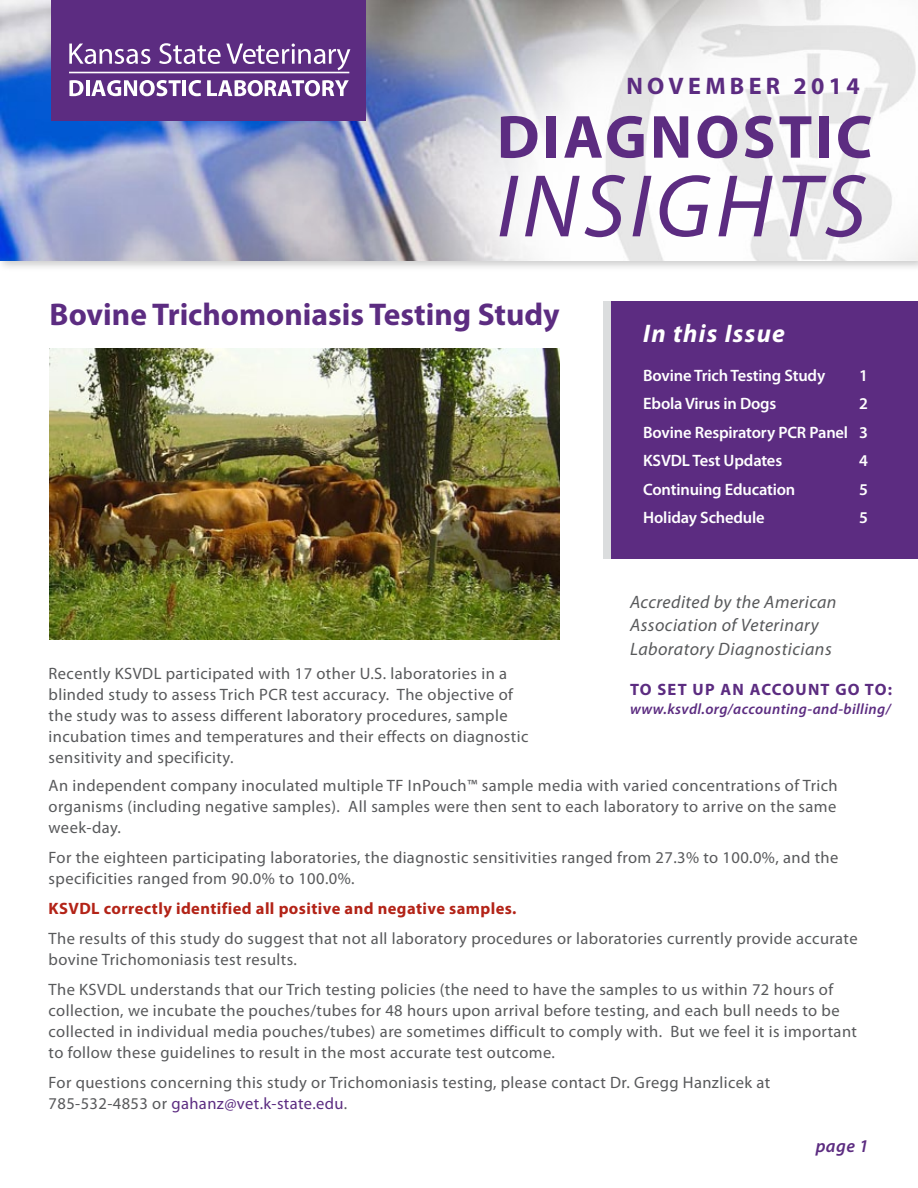
<style>
.page{position:relative;width:918px;height:1188px;background:#fff}
.page>*{position:absolute;margin:0;border:0;box-sizing:border-box;transform-origin:0 0}
.t1{font:italic 89.85px "Myriad Pro";letter-spacing:.05em;color:#5c2c81}
.t2{font:700 61.35px "Myriad Pro";letter-spacing:.05em;color:#5c2c81}
.t3{font:700 31.5px "Myriad Pro";color:#5c2c81}
.t4{font:italic 700 25.5px "Myriad Pro";letter-spacing:.05em;color:#fff}
.t5{font:700 24px "Myriad Pro";letter-spacing:.18em;color:#5c2c81}
.t6{font:italic 18px/24px "Myriad Pro";letter-spacing:.025em;color:#58595b}
.t7{font:italic 600 18px "Myriad Pro";color:#5c2c81}
.t8{font:16.5px/21px "Myriad Pro";letter-spacing:.025em;color:#58595b}
.t9{font:600 16.5px/28.5px "Myriad Pro";letter-spacing:-.01em;color:#fff;text-align:justify}
.t10{font:700 16.5px "Myriad Pro";letter-spacing:.025em;color:#b32317}
.t11{font:700 16.5px "Myriad Pro";letter-spacing:.075em;color:#5c2c81}
.t12{font:italic 600 15px "Myriad Pro";letter-spacing:.025em;color:#5c2c81}
.s1{color:#5c2c81}
</style>
<div class="page">
<div style="left:0;top:0;width:918px;height:272px;background:#000;opacity:.21"></div>
<img style="left:0;top:0;width:918px;height:261px">
<div style="left:610px;top:302px;width:308px;height:257px;background:#5c2c81"></div>
<div style="left:603px;top:302px;width:7px;height:257px;background:#dbddde"></div>
<div style="left:51px;top:0;width:315px;height:120px;background:#5c2c81"></div>
<svg style="left:69px;top:80px;width:14px;height:16px"></svg>
<hr style="left:86px;top:80px;width:3px;height:16px;background:#fff">
<svg style="left:91px;top:80px;width:90px;height:16px"></svg>
<hr style="left:183px;top:80px;width:3px;height:16px;background:#fff">
<svg style="left:189px;top:80px;width:12px;height:16px"></svg>
<svg style="left:207px;top:80px;width:142px;height:16px"></svg>
<svg style="left:69px;top:44px;width:81px;height:20px"></svg>
<svg style="left:159px;top:43px;width:191px;height:27px"></svg>
<hr style="left:69px;top:72px;width:280px;height:1px;background:#fff">
<img style="left:50px;top:348px;width:509px;height:292px">
<h3 class="t5" style="left:626px;top:73px;width:235px">NOVEMBER 2014</h3>
<h2 class="t2" style="left:497px;top:103px;width:377px">DIAGNOSTIC</h2>
<h1 class="t1" style="left:497px;top:158px;width:371px">INSIGHTS</h1>
<h3 class="t3" style="left:50px;top:297px;width:512px">Bovine Trichomoniasis Testing Study</h3>
<p class="t8" style="left:49px;top:663px;width:481px">Recently KSVDL participated with 17 other U.S. laboratories in a blinded study to assess Trich PCR test accuracy. The objective of the study was to assess different laboratory procedures, sample incubation times and temperatures and their effects on diagnostic sensitivity and specificity.</p>
<h3 class="t4" style="left:643px;top:319px;width:143px">In this Issue</h3>
<p class="t9" style="left:643px;top:361px;width:184px">Bovine Trich Testing Study</p>
<p class="t9" style="left:859px;top:361px;width:10px">1</p>
<p class="t9" style="left:643px;top:390px;width:135px">Ebola Virus in Dogs</p>
<p class="t9" style="left:643px;top:390px;width:226px;text-indent:216px">2<br>Bovine Respiratory PCR Panel 3<br>KSVDL Test Updates</p>
<p class="t9" style="left:859px;top:447px;width:10px">4</p>
<p class="t9" style="left:643px;top:475px;width:154px">Continuing Education</p>
<p class="t9" style="left:859px;top:475px;width:10px">5</p>
<p class="t9" style="left:643px;top:504px;width:123px">Holiday Schedule</p>
<p class="t9" style="left:859px;top:504px;width:10px">5</p>
<p class="t6" style="left:630px;top:590px;width:208px">Accredited by the American<br>Association of Veterinary<br>Laboratory Diagnosticians</p>
<p class="t11" style="left:630px;top:680px;width:264px">TO SET UP AN ACCOUNT GO TO:</p>
<p class="t12" style="left:630px;top:701px;width:262px">www.ksvdl.org/accounting-and-billing/</p>
<p class="t8" style="left:49px;top:775px;width:791px;text-align:justify">An independent company inoculated multiple TF InPouch™ sample media with varied concentrations of Trich organisms (including negative samples). All samples were then sent to each laboratory to arrive on the same week-day.</p>
<p class="t8" style="left:49px;top:847px;width:791px">For the eighteen participating laboratories, the diagnostic sensitivities ranged from 27.3% to 100.0%, and the specificities ranged from 90.0% to 100.0%.</p>
<p class="t10" style="left:49px;top:899px;width:469px">KSVDL correctly identified all positive and negative samples.</p>
<p class="t8" style="left:49px;top:928px;width:811px">The results of this study do suggest that not all laboratory procedures or laboratories currently provide accurate bovine Trichomoniasis test results.</p>
<p class="t8" style="left:49px;top:979px;width:810px">The KSVDL understands that our Trich testing policies (the need to have the samples to us within 72 hours of collection, we incubate the pouches/tubes for 48 hours upon arrival before testing, and each bull needs to be collected in individual media pouches/tubes) are sometimes difficult to comply with. But we feel it is important to follow these guidelines to result in the most accurate test outcome.</p>
<p class="t8" style="left:49px;top:1072px;width:723px">For questions concerning this study or Trichomoniasis testing, please contact Dr. Gregg Hanzlicek at<br>785‑532‑4853 or <span class="s1">gahanz@vet.k-state.edu</span>.</p>
<p class="t7" style="left:816px;top:1136px;width:54px">page 1</p>
</div>
